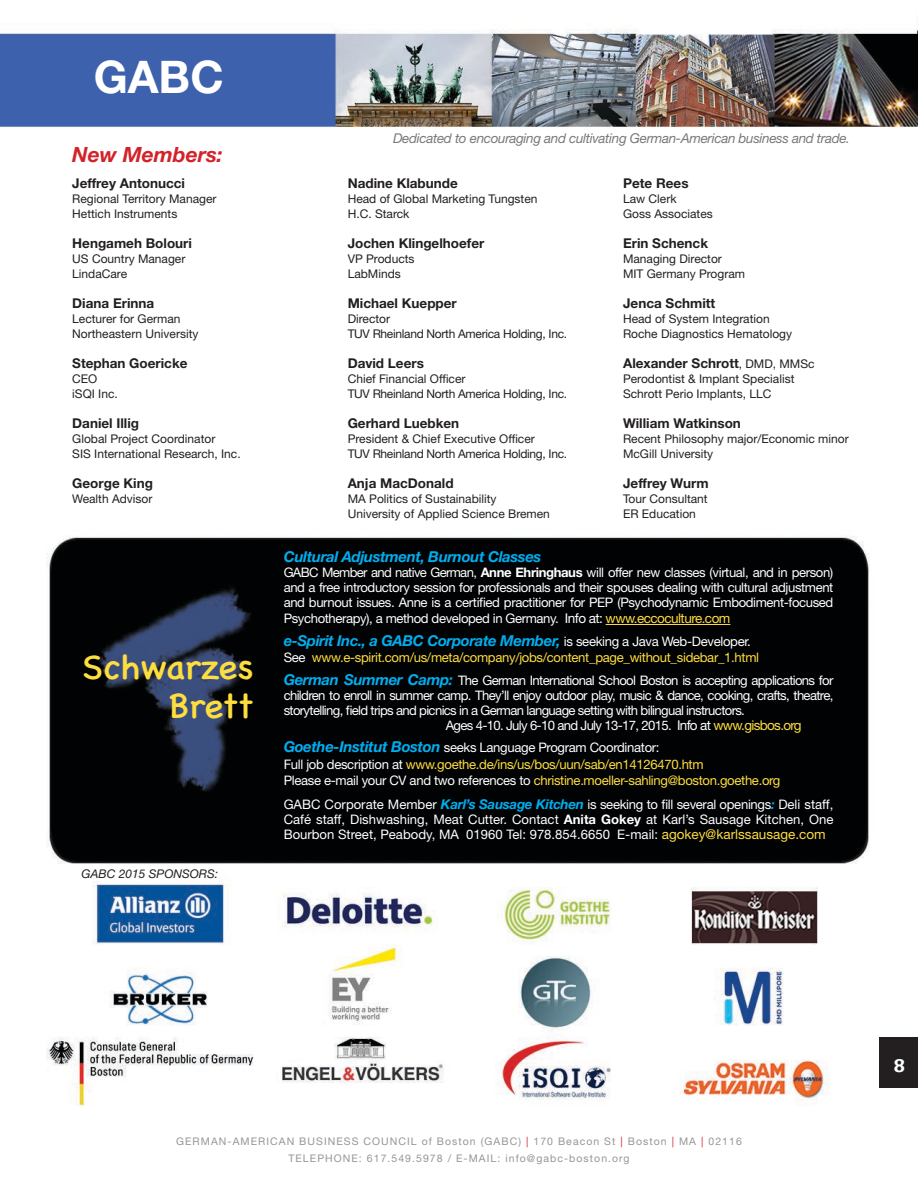
<style>
.page{position:relative;width:918px;height:1188px;background:#fff}
.page>*{position:absolute;margin:0;border:0;box-sizing:border-box;transform-origin:0 0}
.t1{font:700 45px "Helvetica Neue LT Std";color:#fff}
.t2{font:36px/39px "Chalkboard SE";color:#fedd3f;text-align:right}
.t3{font:italic 700 21px "Helvetica Neue LT Std";color:#d2232a}
.t4{font:700 18px "Lithos Pro";color:#fff}
.t5{font:italic 700 15px "Helvetica Neue LT Std";letter-spacing:-.025em;color:#00aeef}
.t6{font:700 13.5px "Helvetica Neue LT Std";color:#231f20}
.t7{font:italic 13.5px "Helvetica Neue LT Std";letter-spacing:-.025em;color:#77797b}
.t8{font:13.2px/15px "Helvetica Neue LT Std";letter-spacing:-.05em;color:#fff;text-align:justify}
.t9{font:13.2px/16.5px "Helvetica Neue LT Std";letter-spacing:-.025em;color:#fedd3f}
.t10{font:13.2px/22.5px "Helvetica Neue LT Std";letter-spacing:-.05em;color:#fedd3f}
.t11{font:13.2px "Helvetica Neue LT Std";letter-spacing:-.03em;color:#fff}
.t12{font:12px/15px "Helvetica Neue LT Std";color:#231f20}
.t13{font:12px/15px "Helvetica Neue LT Std";letter-spacing:-.025em;color:#231f20}
.t14{font:italic 12px "Helvetica Neue LT Std";color:#231f20}
.t15{font:10.5px/16.8px "Helvetica Neue LT Std";letter-spacing:.1em;color:#949698;text-align:center}
.s1{font-weight:400;font-size:12px}
.s2{font-weight:700}
.s3{font-size:13.5px}
.s4{font-size:13.5px;color:#fedd3f}
.s5{font-weight:400;font-style:normal;font-size:13.2px;color:#fff}
.s6{color:#fff}
.s7{font-weight:700;font-style:italic;font-size:15px;color:#00aeef}
.s8{font-weight:700;font-style:italic;font-size:13.5px;color:#00aeef}
.s9{font-weight:700;font-style:italic;color:#00aeef}
.s10{color:#d2232a}
</style>
<div class="page">
<img style="left:0;top:28px;width:918px;height:1079px">
<div style="left:879px;top:1037px;width:39px;height:51px;background:#231f20"></div>
<hr style="left:606px;top:624px;width:124px;height:1px;background:#fedd3f">
<h1 class="t1" style="left:94px;top:49px;width:132px">GABC</h1>
<h3 class="t3" style="left:72px;top:142px;width:152px">New Members:</h3>
<p class="t6" style="left:72px;top:175px;width:114px">Jeffrey Antonucci</p>
<p class="t12" style="left:72px;top:191px;width:146px">Regional Territory Manager<br>Hettich Instruments</p>
<p class="t6" style="left:72px;top:235px;width:121px">Hengameh Bolouri</p>
<p class="t12" style="left:72px;top:251px;width:115px">US Country Manager<br>LindaCare</p>
<p class="t6" style="left:72px;top:295px;width:83px">Diana Erinna</p>
<p class="t12" style="left:72px;top:311px;width:128px">Lecturer for German<br>Northeastern University</p>
<p class="t6" style="left:72px;top:355px;width:117px">Stephan Goericke</p>
<p class="t12" style="left:72px;top:371px;width:47px">CEO iSQI Inc.</p>
<p class="t6" style="left:72px;top:415px;width:68px">Daniel Illig</p>
<p class="t12" style="left:72px;top:431px;width:170px">Global Project Coordinator<br>SIS International Research, Inc.</p>
<p class="t6" style="left:72px;top:475px;width:82px">George King</p>
<p class="t12" style="left:72px;top:491px;width:82px">Wealth Advisor</p>
<h2 class="t2" style="left:82px;top:645px;width:173px">Schwarzes<br>Brett</h2>
<p class="t14" style="left:81px;top:866px;width:138px">GABC 2015 SPONSORS:</p>
<p class="t7" style="left:393px;top:131px;width:458px">Dedicated to encouraging and cultivating German-American business and trade.</p>
<p class="t6" style="left:348px;top:175px;width:112px">Nadine Klabunde</p>
<p class="t12" style="left:348px;top:191px;width:191px">Head of Global Marketing Tungsten<br>H.C. Starck</p>
<p class="t6" style="left:348px;top:235px;width:138px">Jochen Klingelhoefer</p>
<p class="t12" style="left:348px;top:251px;width:68px">VP Products<br>LabMinds</p>
<p class="t6" style="left:348px;top:295px;width:111px">Michael Kuepper</p>
<p class="t13" style="left:348px;top:311px;width:221px">Director<br>TUV Rheinland North America Holding, Inc.</p>
<p class="t6" style="left:348px;top:355px;width:78px">David Leers</p>
<p class="t13" style="left:348px;top:371px;width:221px">Chief Financial Officer<br>TUV Rheinland North America Holding, Inc.</p>
<p class="t6" style="left:348px;top:415px;width:113px">Gerhard Luebken</p>
<p class="t13" style="left:348px;top:431px;width:221px">President &amp; Chief Executive Officer<br>TUV Rheinland North America Holding, Inc.</p>
<p class="t6" style="left:348px;top:475px;width:107px">Anja MacDonald</p>
<p class="t12" style="left:348px;top:491px;width:204px">MA Politics of Sustainability<br>University of Applied Science Bremen</p>
<p class="t6" style="left:623px;top:175px;width:67px">Pete Rees</p>
<p class="t12" style="left:623px;top:191px;width:91px">Law Clerk<br>Goss Associates</p>
<p class="t6" style="left:623px;top:235px;width:87px">Erin Schenck</p>
<p class="t12" style="left:623px;top:251px;width:124px">Managing Director<br>MIT Germany Program</p>
<p class="t6" style="left:623px;top:295px;width:94px">Jenca Schmitt</p>
<p class="t12" style="left:623px;top:311px;width:171px">Head of System Integration<br>Roche Diagnostics Hematology</p>
<p class="t6" style="left:623px;top:355px;width:193px">Alexander Schrott<span class="s1">, DMD, MMSc</span></p>
<p class="t12" style="left:623px;top:371px;width:173px">Perodontist &amp; Implant Specialist<br>Schrott Perio Implants, LLC</p>
<p class="t6" style="left:623px;top:415px;width:119px">William Watkinson</p>
<p class="t12" style="left:623px;top:431px;width:227px">Recent Philosophy major/Economic minor<br>McGill University</p>
<p class="t6" style="left:623px;top:475px;width:87px">Jeffrey Wurm</p>
<p class="t12" style="left:623px;top:491px;width:86px">Tour Consultant<br>ER Education</p>
<p class="t5" style="left:284px;top:547px;width:259px">Cultural Adjustment, Burnout Classes</p>
<p class="t8" style="left:284px;top:564px;width:551px">GABC Member and native German, <span class="s2">Anne Ehringhaus</span> will offer new classes (virtual, and in person) and a free introductory session for professionals and their spouses dealing with cultural adjustment and burnout issues. Anne is a certified practitioner for PEP (Psychodynamic Embodiment-focused</p>
<p class="t11" style="left:284px;top:611px;width:448px">Psychotherapy), a method developed in Germany. <span class="s3">Info at:</span> <span class="s4">www.eccoculture.com</span></p>
<p class="t5" style="left:284px;top:631px;width:469px">e-Spirit Inc., a GABC Corporate Member, <span class="s5">is seeking a Java Web-Developer.</span></p>
<p class="t10" style="left:284px;top:646px;width:551px"><span class="s6">See</span> www.e-spirit.com/us/meta/company/jobs/content_page_without_sidebar_1.html<br><span class="s7">German Summer Camp:</span> <span class="s6">The German International School Boston is accepting applications for</span></p>
<p class="t8" style="left:284px;top:687px;width:551px">children to enroll in summer camp. They’ll enjoy outdoor play, music &amp; dance, cooking, crafts, theatre,</p>
<p class="t8" style="left:284px;top:702px;width:463px">storytelling, field trips and picnics in a German language setting with bilingual instructors.</p>
<p class="t8" style="left:446px;top:717px;width:357px">Ages 4-10. July 6-10 and July 13-17, 2015. <span class="s3">Info at</span> <span class="s4">www.gisbos.org</span></p>
<p class="t9" style="left:284px;top:739px;width:498px"><span class="s7">Goethe-Institut Boston</span> <span class="s6">seeks Language Program Coordinator:<br>Full job description at</span> www.goethe.de/ins/us/bos/uun/sab/en14126470.htm<br><span class="s6">Please e-mail your CV and two references to</span> christine.moeller-sahling@boston.goethe.org</p>
<p class="t8" style="left:284px;top:797px;width:551px">GABC Corporate Member <span class="s8">Karl’s Sausage Kitchen</span> is seeking to fill several openings<span class="s9">:</span> Deli staff, Café staff, Dishwashing, Meat Cutter. Contact <span class="s2">Anita Gokey</span> at Karl’s Sausage Kitchen, One Bourbon Street, Peabody, MA 01960 Tel: 978.854.6650 E-mail: <span class="s4">agokey@karlssausage.com</span></p>
<p class="t15" style="left:176px;top:1133px;width:567px">GERMAN-AMERICAN BUSINESS COUNCIL of Boston (GABC) <span class="s10">|</span> 170 Beacon St <span class="s10">|</span> Boston <span class="s10">|</span> MA <span class="s10">|</span> 02116<br>TELEPHONE: 617.549.5978 / E-MAIL: info@gabc-boston.org</p>
<h3 class="t4" style="left:892px;top:1055px;width:15px">8</h3>
</div>
